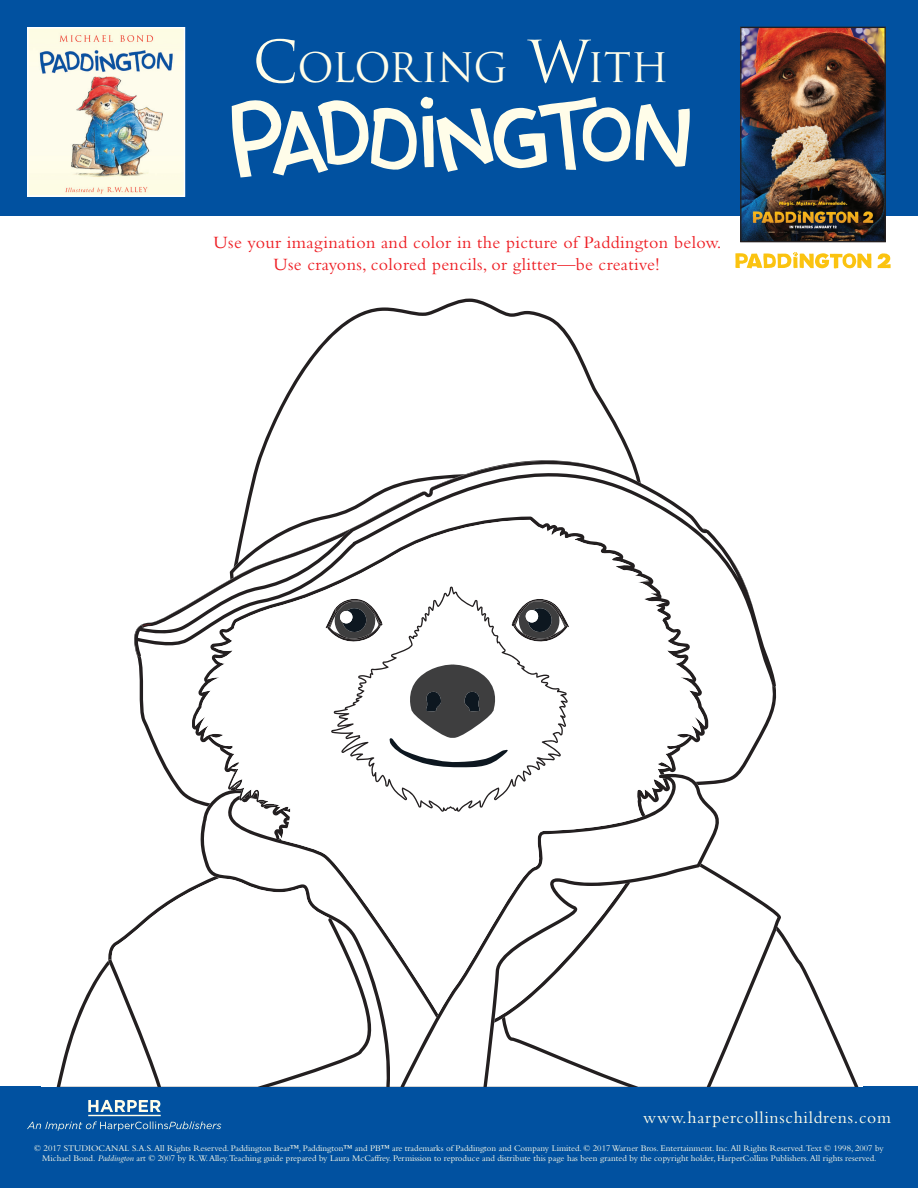
<style>
.page{position:relative;width:918px;height:1188px;background:#fff}
.page>*{position:absolute;margin:0;border:0;box-sizing:border-box;transform-origin:0 0}
.t1{font:39.75px "Trajan";letter-spacing:-.025em;color:#fffde9}
.t2{font:18px/21.6px "Bembo";letter-spacing:.02em;color:#ee1d23;text-align:center}
.t3{font:17.55px "Bembo";letter-spacing:.04em;color:#fffde9}
.t4{font:9px/10.8px "Bembo";color:#fffde9;text-align:center}
.s1{font-size:56.7px}
.s2{font-style:italic}
</style>
<div class="page">
<div style="left:0;top:1086px;width:918px;height:102px;background:#0151a0"></div>
<svg style="left:27px;top:1100px;width:194px;height:31px"></svg>
<div style="left:0;top:0;width:918px;height:216px;background:#0151a0"></div>
<img style="left:30px;top:30px;width:152px;height:164px">
<div style="left:27px;top:27px;width:158px;height:170px;border:2px solid #fff"></div>
<svg style="left:263px;top:299px;width:364px;height:145px"></svg>
<svg style="left:708px;top:687px;width:69px;height:96px"></svg>
<svg style="left:134px;top:444px;width:642px;height:243px"></svg>
<svg style="left:783px;top:934px;width:75px;height:152px"></svg>
<svg style="left:724px;top:877px;width:59px;height:178px"></svg>
<svg style="left:57px;top:961px;width:51px;height:125px"></svg>
<svg style="left:401px;top:774px;width:323px;height:312px"></svg>
<svg style="left:145px;top:885px;width:50px;height:33px"></svg>
<svg style="left:108px;top:918px;width:278px;height:168px"></svg>
<svg style="left:195px;top:520px;width:510px;height:494px"></svg>
<svg style="left:138px;top:454px;width:465px;height:386px"></svg>
<svg style="left:232px;top:97px;width:398px;height:80px"></svg>
<svg style="left:636px;top:104px;width:54px;height:63px"></svg>
<img style="left:742px;top:29px;width:142px;height:211px">
<div style="left:740px;top:27px;width:146px;height:215px;border:1px solid #231f20"></div>
<svg style="left:735px;top:252px;width:136px;height:17px"></svg>
<svg style="left:878px;top:253px;width:13px;height:15px"></svg>
<p class="t1" style="left:253px;top:44px;width:418px"><span class="s1">C</span>OLORING <span class="s1">W</span>ITH</p>
<p class="t2" style="left:214px;top:231px;width:509px">Use your imagination and color in the picture of Paddington below.<br>Use crayons, colored pencils, or glitter—be creative!</p>
<p class="t3" style="left:643px;top:1108px;width:249px">www.harpercollinschildrens.com</p>
<p class="t4" style="left:34px;top:1142px;width:851px">© 2017 STUDIOCANAL S.A.S. All Rights Reserved. Paddington Bear™, Paddington™ and PB™ are trademarks of Paddington and Company Limited. © 2017 Warner Bros. Entertainment. Inc. All Rights Reserved.Text © 1998, 2007 by<br>Michael Bond. <span class="s2">Paddington</span> art © 2007 by R.W. Alley.Teaching guide prepared by Laura McCaffrey. Permission to reproduce and distribute this page has been granted by the copyright holder, HarperCollins Publishers. All rights reserved.</p>
</div>
